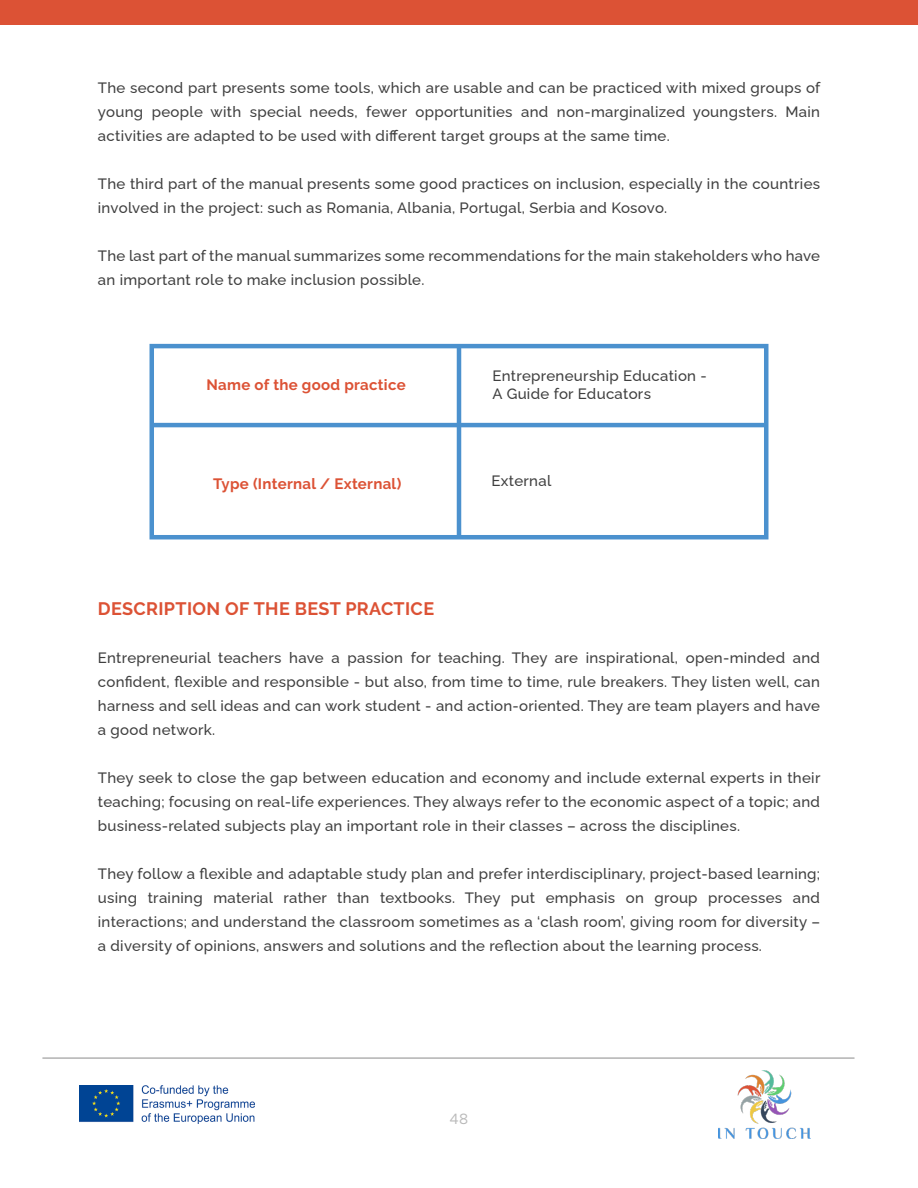
<style>
.page{position:relative;width:918px;height:1188px;background:#fff}
.page>*{position:absolute;margin:0;border:0;box-sizing:border-box;transform-origin:0 0}
.t1{font:700 18px "Raleway";letter-spacing:.02em;color:#dc5235}
.t2{font:100 15px/24px "Raleway";letter-spacing:.02em;color:#3f3f3f;text-align:justify}
.t3{font:700 15px "Raleway";letter-spacing:.02em;color:#dc5235}
.t4{font:15px "Metropolis";color:#bababa}
</style>
<div class="page">
<img style="left:718px;top:1070px;width:93px;height:69px">
<img style="left:80px;top:1085px;width:174px;height:39px">
<hr style="left:42px;top:1057px;width:813px;height:2px;background:#b2b2b2">
<div style="left:0;top:0;width:918px;height:25px;background:#dc5235"></div>
<div style="left:150px;top:344px;width:618px;height:195px;border:4px solid #4b91ce"></div>
<hr style="left:152px;top:423px;width:614px;height:4px;background:#4b91ce">
<hr style="left:457px;top:347px;width:4px;height:190px;background:#4b91ce">
<p class="t2" style="left:98px;top:74px;width:724px">The second part presents some tools, which are usable and can be practiced with mixed groups of young people with special needs, fewer opportunities and non-marginalized youngsters. Main activities are adapted to be used with different target groups at the same time.</p>
<p class="t2" style="left:98px;top:170px;width:724px">The third part of the manual presents some good practices on inclusion, especially in the countries involved in the project: such as Romania, Albania, Portugal, Serbia and Kosovo.</p>
<p class="t2" style="left:98px;top:242px;width:724px">The last part of the manual summarizes some recommendations for the main stakeholders who have an important role to make inclusion possible.</p>
<p class="t3" style="left:207px;top:376px;width:201px">Name of the good practice</p>
<p class="t2" style="left:493px;top:366px;width:216px;line-height:17.4px">Entrepreneurship Education -<br>A Guide for Educators</p>
<p class="t3" style="left:213px;top:475px;width:190px">Type (Internal / External)</p>
<p class="t2" style="left:492px;top:467px;width:61px">External</p>
<p class="t1" style="left:98px;top:598px;width:338px">DESCRIPTION OF THE BEST PRACTICE</p>
<p class="t2" style="left:98px;top:644px;width:724px">Entrepreneurial teachers have a passion for teaching. They are inspirational, open-minded and confident, flexible and responsible - but also, from time to time, rule breakers. They listen well, can harness and sell ideas and can work student - and action-oriented. They are team players and have a good network.</p>
<p class="t2" style="left:98px;top:764px;width:724px">They seek to close the gap between education and economy and include external experts in their teaching; focusing on real-life experiences. They always refer to the economic aspect of a topic; and business-related subjects play an important role in their classes – across the disciplines.</p>
<p class="t2" style="left:98px;top:860px;width:724px">They follow a flexible and adaptable study plan and prefer interdisciplinary, project-based learning; using training material rather than textbooks. They put emphasis on group processes and interactions; and understand the classroom sometimes as a ‘clash room’, giving room for diversity – a diversity of opinions, answers and solutions and the reflection about the learning process.</p>
<p class="t4" style="left:449px;top:1110px;width:20px">48</p>
</div>
